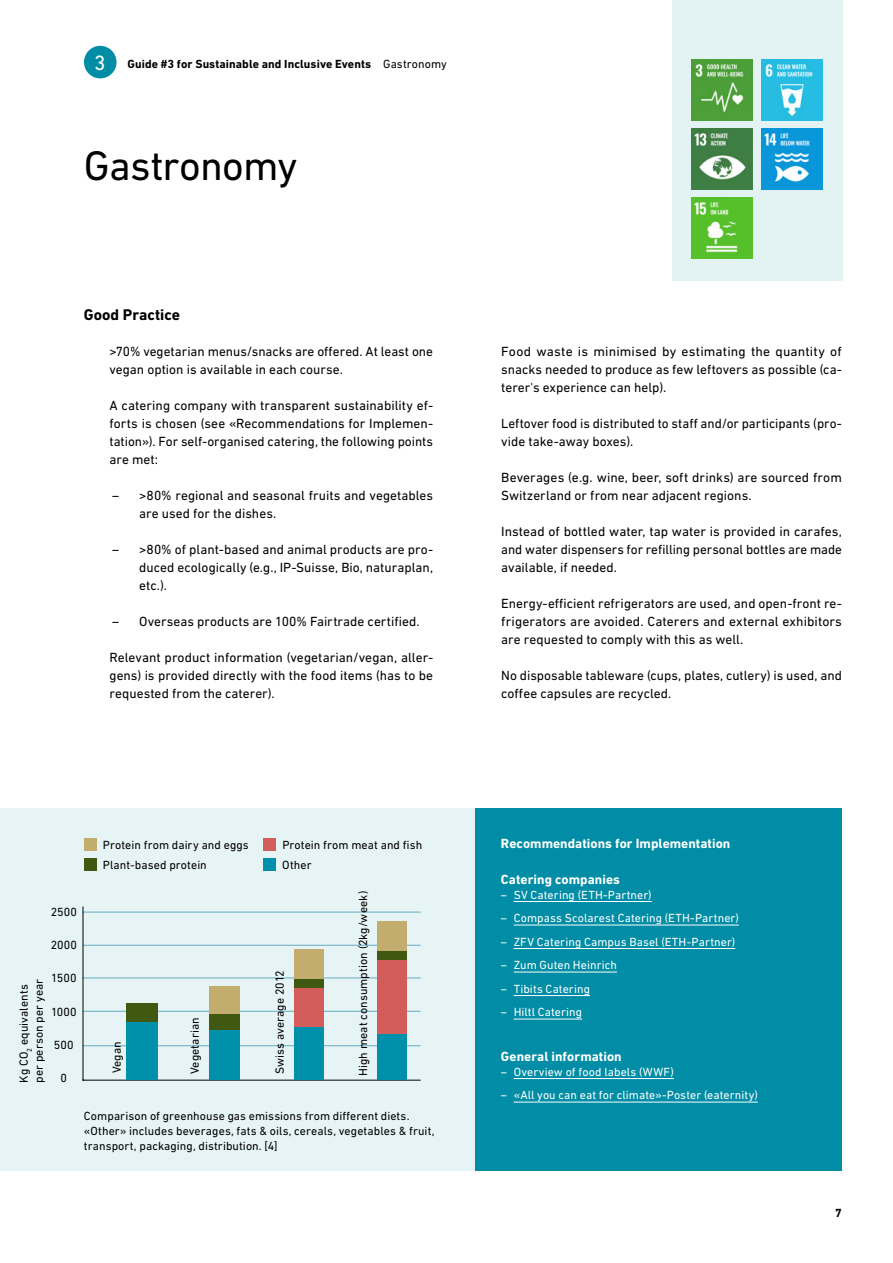
<style>
.page{position:relative;width:893px;height:1263px;background:#fff}
.page>*{position:absolute;margin:0;border:0;box-sizing:border-box;transform-origin:0 0}
.Headline_A4-M__28_33_6pt__120___H2{font:42px "DIN Next LT Pro";letter-spacing:-.015em;color:#000}
.Zwischentitel_A4-M__10_5_12pt_H4{font:700 15.75px "DIN Next LT Pro";color:#000}
.Lauftext_Checkbox__Blocksatz___9_12pt_P{font:13.5px/18px "DIN Next LT Pro";color:#000;text-align:justify}
.Zwischentitel_A4-S__9_12pt_H5{font:700 13.5px "DIN Next LT Pro";letter-spacing:.005em;color:#fff}
.Zwischentitel_A4-S__9_12pt_H4{font:700 13.5px "DIN Next LT Pro";letter-spacing:.005em;color:#fff}
.t1{font:12px/15px "DIN Next LT Pro";letter-spacing:.005em;color:#000}
.Infotext_S__Aufzählung_weiss___8_10pt_P{font:12px "DIN Next LT Pro";letter-spacing:.005em;color:#fff}
.t2{font:700 12px "DIN Next LT Pro";letter-spacing:.005em;color:#000}
.s1{font-weight:400;font-size:21px;color:#fff}
.s2{font-weight:400}
.s3{font-family:"DIN Next W1 G"}
</style>
<div class="page">
<div style="left:672px;top:0;width:170px;height:281px;background:#e3f3f3"></div>
<img style="left:691px;top:60px;width:62px;height:61px">
<img style="left:761px;top:60px;width:62px;height:61px">
<img style="left:761px;top:128px;width:62px;height:62px">
<img style="left:691px;top:128px;width:62px;height:62px">
<img style="left:691px;top:197px;width:62px;height:62px">
<div style="left:0;top:808px;width:475px;height:362px;background:#e7f4f5"></div>
<div style="left:84px;top:858px;width:13px;height:12px;background:#405810"></div>
<div style="left:263px;top:838px;width:13px;height:12px;background:#d35d5b"></div>
<div style="left:263px;top:858px;width:13px;height:12px;background:#0090ac"></div>
<hr style="left:83px;top:1045px;width:338px;height:1px;background:#66aac1">
<hr style="left:83px;top:1011px;width:338px;height:1px;background:#66aac1">
<hr style="left:83px;top:978px;width:338px;height:1px;background:#66aac1">
<hr style="left:83px;top:945px;width:338px;height:1px;background:#66aac1">
<hr style="left:83px;top:912px;width:338px;height:1px;background:#66aac1">
<div style="left:84px;top:838px;width:13px;height:12px;background:#c3ad6e"></div>
<hr style="left:83px;top:1080px;width:338px;height:1px;background:#000">
<hr style="left:83px;top:906px;width:1px;height:174px;background:#000">
<div style="left:126px;top:1021px;width:32px;height:59px;background:#0090ac"></div>
<div style="left:126px;top:1003px;width:32px;height:18px;background:#405810"></div>
<div style="left:210px;top:1029px;width:30px;height:51px;background:#0090ac"></div>
<div style="left:210px;top:1014px;width:30px;height:15px;background:#405810"></div>
<div style="left:210px;top:986px;width:30px;height:28px;background:#c3ad6e"></div>
<div style="left:294px;top:1027px;width:30px;height:53px;background:#0090ac"></div>
<div style="left:294px;top:978px;width:30px;height:10px;background:#405810"></div>
<div style="left:294px;top:949px;width:30px;height:29px;background:#c3ad6e"></div>
<div style="left:294px;top:988px;width:30px;height:39px;background:#d35d5b"></div>
<div style="left:377px;top:1034px;width:30px;height:46px;background:#0090ac"></div>
<div style="left:377px;top:951px;width:30px;height:9px;background:#405810"></div>
<div style="left:377px;top:921px;width:30px;height:30px;background:#c3ad6e"></div>
<div style="left:377px;top:960px;width:30px;height:74px;background:#d35d5b"></div>
<div style="left:84px;top:46px;width:33px;height:32px;background:#008da5;border-radius:50%"></div>
<div style="left:476px;top:808px;width:366px;height:362px;background:#008da5"></div>
<hr style="left:514px;top:901px;width:138px;height:1px;background:#fff">
<hr style="left:514px;top:925px;width:225px;height:1px;background:#fff">
<hr style="left:514px;top:948px;width:221px;height:1px;background:#fff">
<hr style="left:514px;top:972px;width:103px;height:1px;background:#fff">
<hr style="left:514px;top:995px;width:76px;height:1px;background:#fff">
<hr style="left:514px;top:1019px;width:68px;height:1px;background:#fff">
<hr style="left:514px;top:1078px;width:160px;height:1px;background:#fff">
<hr style="left:514px;top:1102px;width:244px;height:1px;background:#fff">
<p class="t2" style="left:94px;top:57px;width:354px"><span class="s1">3</span> Guide #3 for Sustainable and Inclusive Events <span class="s2">Gastronomy</span></p>
<h2 class="Headline_A4-M__28_33_6pt__120___H2" style="left:84px;top:142px;width:215px">Gastronomy</h2>
<h4 class="Zwischentitel_A4-M__10_5_12pt_H4" style="left:84px;top:305px;width:98px">Good Practice</h4>
<p class="Lauftext_Checkbox__Blocksatz___9_12pt_P" style="left:109px;top:342px;width:325px">&gt;70% vegetarian menus/snacks are offered. At least one vegan option is available in each course.</p>
<p class="Lauftext_Checkbox__Blocksatz___9_12pt_P" style="left:109px;top:396px;width:325px">A catering company with transparent sustainability ef&shy;forts is chosen (see «Recommendations for Implemen&shy;tation»). For self-organised catering, the following points are met:</p>
<p class="Lauftext_Checkbox__Blocksatz___9_12pt_P" style="left:139px;top:486px;width:295px;text-indent:-27px"><span class="s3">–</span> &gt;80% regional and seasonal fruits and vegetables are used for the dishes.</p>
<p class="Lauftext_Checkbox__Blocksatz___9_12pt_P" style="left:139px;top:540px;width:295px;text-indent:-27px"><span class="s3">–</span> &gt;80% of plant-based and animal products are pro&shy;duced ecologically (e.g., IP-Suisse, Bio, naturaplan, etc.).</p>
<p class="Lauftext_Checkbox__Blocksatz___9_12pt_P" style="left:112px;top:612px;width:309px"><span class="s3">–</span> Overseas products are 100% Fairtrade certified.</p>
<p class="Lauftext_Checkbox__Blocksatz___9_12pt_P" style="left:109px;top:648px;width:325px">Relevant product information (vegetarian/vegan, aller&shy;gens) is provided directly with the food items (has to be requested from the caterer).</p>
<p class="Lauftext_Checkbox__Blocksatz___9_12pt_P" style="left:501px;top:342px;width:342px">Food waste is minimised by estimating the quantity of snacks needed to produce as few leftovers as possible (ca&shy;terer's experience can help).</p>
<p class="Lauftext_Checkbox__Blocksatz___9_12pt_P" style="left:501px;top:414px;width:342px">Leftover food is distributed to staff and/or participants (pro&shy;vide take-away boxes).</p>
<p class="Lauftext_Checkbox__Blocksatz___9_12pt_P" style="left:501px;top:468px;width:342px">Beverages (e.g. wine, beer, soft drinks) are sourced from<br>Switzerland or from near adjacent regions.</p>
<p class="Lauftext_Checkbox__Blocksatz___9_12pt_P" style="left:501px;top:522px;width:342px">Instead of bottled water, tap water is provided in carafes, and water dispensers for refilling personal bottles are made available, if needed.</p>
<p class="Lauftext_Checkbox__Blocksatz___9_12pt_P" style="left:501px;top:594px;width:342px">Energy-efficient refrigerators are used, and open-front re&shy;frigerators are avoided. Caterers and external exhibitors are requested to comply with this as well.</p>
<p class="Lauftext_Checkbox__Blocksatz___9_12pt_P" style="left:501px;top:666px;width:342px">No disposable tableware (cups, plates, cutlery) is used, and coffee capsules are recycled.</p>
<p class="t1" style="left:51px;top:905px;width:28px">2500</p>
<p class="t1" style="left:51px;top:938px;width:28px">2000</p>
<p class="t1" style="left:51px;top:971px;width:27px">1500</p>
<p class="t1" style="left:51px;top:1004px;width:27px">1000</p>
<p class="t1" style="left:54px;top:1037px;width:21px">500</p>
<p class="t1" style="left:31px;top:1083px;width:105px;rotate:-90deg">per person per year</p>
<p class="t1" style="left:16px;top:1083px;width:100px;rotate:-90deg">Kg CO<sub>2</sub> equivalents</p>
<p class="t1" style="left:61px;top:1070px;width:8px">0</p>
<p class="t1" style="left:103px;top:837px;width:147px">Protein from dairy and eggs</p>
<p class="t1" style="left:103px;top:857px;width:105px">Plant-based protein</p>
<p class="t1" style="left:109px;top:1073px;width:33px;rotate:-90deg">Vegan</p>
<p class="t1" style="left:187px;top:1074px;width:58px;rotate:-90deg">Vegetarian</p>
<p class="t1" style="left:282px;top:835px;width:141px;line-height:20px">Protein from meat and fish<br>Other</p>
<p class="t1" style="left:272px;top:1074px;width:105px;rotate:-90deg">Swiss average 2012</p>
<p class="t1" style="left:355px;top:1076px;width:186px;rotate:-90deg">High meat consumption (2kg/week)</p>
<p class="t1" style="left:84px;top:1108px;width:352px">Comparison of greenhouse gas emissions from different diets. «Other» includes beverages, fats &amp; oils, cereals, vegetables &amp; fruit, transport, packaging, distribution. [4]</p>
<h4 class="Zwischentitel_A4-S__9_12pt_H4" style="left:501px;top:835px;width:231px">Recommendations for Implementation</h4>
<h5 class="Zwischentitel_A4-S__9_12pt_H5" style="left:501px;top:871px;width:121px">Catering companies</h5>
<p class="Infotext_S__Aufzählung_weiss___8_10pt_P" style="left:501px;top:887px;width:152px">– SV Catering (ETH-Partner)</p>
<p class="Infotext_S__Aufzählung_weiss___8_10pt_P" style="left:501px;top:911px;width:239px">– Compass Scolarest Catering (ETH-Partner)</p>
<p class="Infotext_S__Aufzählung_weiss___8_10pt_P" style="left:501px;top:934px;width:236px">– ZFV Catering Campus Basel (ETH-Partner)</p>
<p class="Infotext_S__Aufzählung_weiss___8_10pt_P" style="left:501px;top:958px;width:118px">– Zum Guten Heinrich</p>
<p class="Infotext_S__Aufzählung_weiss___8_10pt_P" style="left:501px;top:981px;width:91px">– Tibits Catering</p>
<p class="Infotext_S__Aufzählung_weiss___8_10pt_P" style="left:501px;top:1005px;width:83px">– Hiltl Catering</p>
<h5 class="Zwischentitel_A4-S__9_12pt_H5" style="left:501px;top:1048px;width:122px">General information</h5>
<p class="Infotext_S__Aufzählung_weiss___8_10pt_P" style="left:501px;top:1064px;width:174px">– Overview of food labels (WWF)</p>
<p class="Infotext_S__Aufzählung_weiss___8_10pt_P" style="left:501px;top:1088px;width:258px">– «All you can eat for climate»-Poster (eaternity)</p>
<p class="t2" style="left:835px;top:1206px;width:8px">7</p>
</div>
